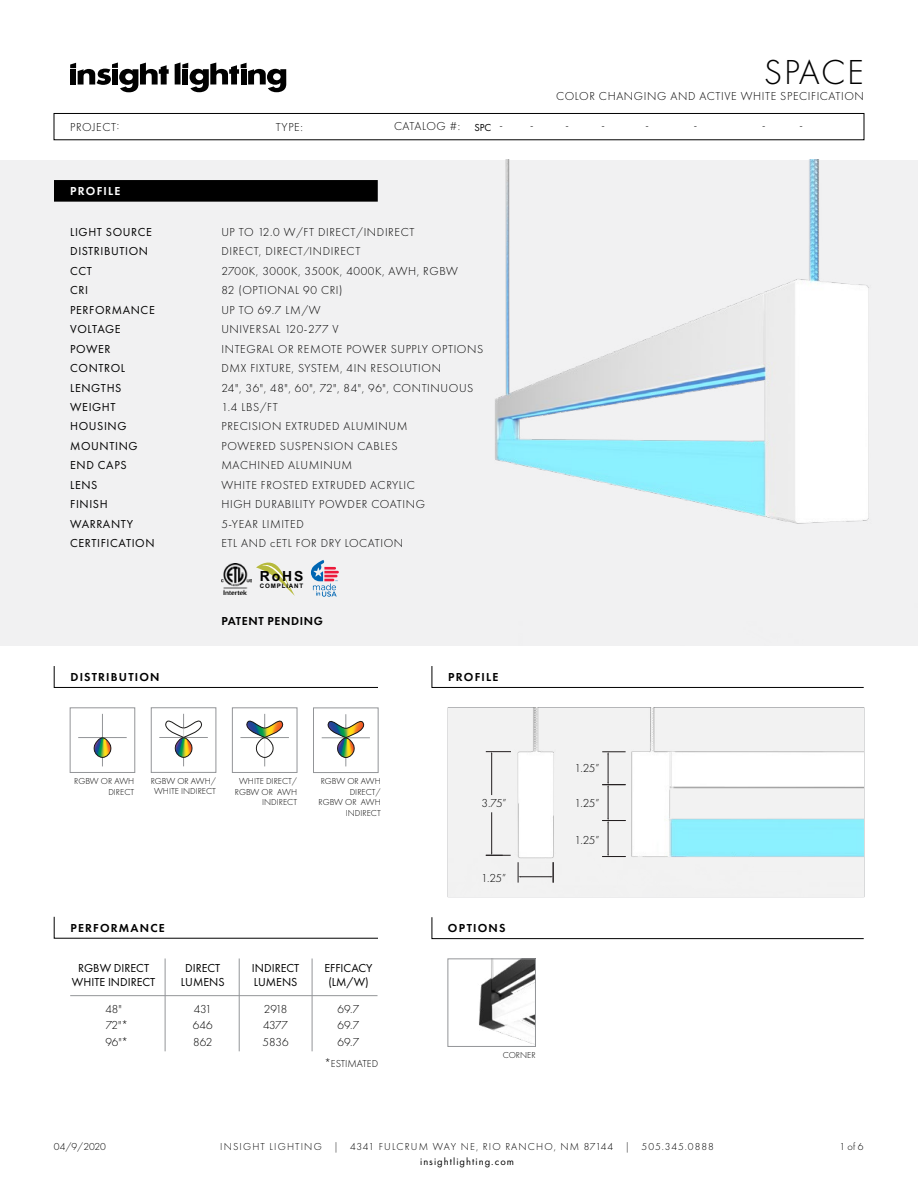
<style>
.page{position:relative;width:918px;height:1188px;background:#fff}
.page>*{position:absolute;margin:0;border:0;box-sizing:border-box;transform-origin:0 0}
.t1{font:300 36px "Futura PT";letter-spacing:.04em;color:#000}
.t2{font:700 13.95px "Arial";color:#000}
.t3{font:300 12px/16.2px "Futura PT";letter-spacing:.05em;color:#000}
.t4{font:12px/19.5px "Futura PT";letter-spacing:.05em;color:#000}
.t5{font:12px/14.4px "Futura PT";color:#000;text-align:center}
.t6{font:600 12px "Futura PT";letter-spacing:.1em;color:#000}
.t7{font:300 12px "Futura PT";letter-spacing:.025em;color:#000}
.t8{font:600 12px "Futura PT";letter-spacing:.05em;color:#000}
.t9{font:600 12px "Futura PT";letter-spacing:.1em;color:#fff}
.t10{font:300 11.25px "Futura PT";color:#000}
.t11{font:300 10.5px "Futura PT";letter-spacing:.1em;color:#000}
.t12{font:10.5px "Futura PT";letter-spacing:.1em;color:#000}
.t13{font:300 10.5px "Futura PT";color:#000}
.t14{font:300 9px/10.8px "Futura PT";color:#000;text-align:right}
.t15{font:700 6.15px "Arial";letter-spacing:.13em;color:#000}
.s1{font-weight:400;font-size:10.5px}
.s2{font-size:11.25px}
.s3{font-size:9.6px}
.s4{font-size:12px}
</style>
<div class="page">
<svg style="left:70px;top:63px;width:99px;height:29px"></svg>
<svg style="left:175px;top:62px;width:111px;height:30px"></svg>
<div style="left:54px;top:113px;width:810px;height:27px;border:1px solid #000"></div>
<img style="left:448px;top:708px;width:416px;height:189px">
<div style="left:0;top:160px;width:918px;height:486px;background:#f1f1f2"></div>
<svg style="left:311px;top:560px;width:28px;height:37px"></svg>
<img style="left:221px;top:563px;width:30px;height:32px">
<svg style="left:256px;top:563px;width:39px;height:33px"></svg>
<hr style="left:102px;top:714px;width:1px;height:52px;background:#939598">
<hr style="left:78px;top:737px;width:49px;height:1px;background:#939598">
<svg style="left:94px;top:737px;width:18px;height:21px"></svg>
<div style="left:70px;top:708px;width:65px;height:65px;border:1px solid #939598"></div>
<hr style="left:264px;top:714px;width:1px;height:52px;background:#939598">
<hr style="left:240px;top:737px;width:49px;height:1px;background:#939598">
<svg style="left:246px;top:717px;width:38px;height:41px"></svg>
<div style="left:232px;top:708px;width:65px;height:65px;border:1px solid #939598"></div>
<svg style="left:54px;top:180px;width:324px;height:22px;background:#040404"></svg>
<svg style="left:54px;top:666px;width:324px;height:22px"></svg>
<svg style="left:432px;top:666px;width:432px;height:22px"></svg>
<img style="left:495px;top:160px;width:374px;height:364px">
<svg style="left:432px;top:917px;width:432px;height:22px"></svg>
<hr style="left:183px;top:714px;width:1px;height:52px;background:#939598">
<hr style="left:159px;top:737px;width:49px;height:1px;background:#939598">
<svg style="left:165px;top:720px;width:37px;height:38px"></svg>
<div style="left:151px;top:708px;width:65px;height:64px;border:1px solid #939598"></div>
<hr style="left:165px;top:959px;width:1px;height:92px;background:#939598">
<hr style="left:312px;top:959px;width:1px;height:92px;background:#939598">
<hr style="left:239px;top:959px;width:1px;height:92px;background:#939598">
<hr style="left:70px;top:995px;width:308px;height:1px;background:#939598">
<svg style="left:54px;top:916px;width:324px;height:23px"></svg>
<hr style="left:346px;top:714px;width:1px;height:52px;background:#939598">
<hr style="left:322px;top:738px;width:48px;height:1px;background:#939598">
<svg style="left:325px;top:718px;width:41px;height:40px"></svg>
<div style="left:313px;top:708px;width:65px;height:65px;border:1px solid #939598"></div>
<img style="left:479px;top:961px;width:55px;height:83px">
<div style="left:448px;top:959px;width:88px;height:88px;border:1px solid #939598"></div>
<h1 class="t1" style="left:764px;top:52px;width:102px">SPACE</h1>
<p class="t3" style="left:556px;top:88px;width:309px">COLOR CHANGING AND ACTIVE WHITE SPECIFICATION</p>
<p class="t3" style="left:70px;top:119px;width:50px">PROJECT:</p>
<p class="t3" style="left:276px;top:119px;width:29px">TYPE:</p>
<p class="t7" style="left:394px;top:120px;width:110px">CATALOG #: <span class="s1">SPC</span> <span class="s2">-</span></p>
<p class="t10" style="left:530px;top:119px;width:5px">-</p>
<p class="t10" style="left:565px;top:119px;width:5px">-</p>
<p class="t10" style="left:602px;top:119px;width:5px">-</p>
<p class="t10" style="left:645px;top:119px;width:5px">-</p>
<p class="t10" style="left:694px;top:119px;width:5px">-</p>
<p class="t10" style="left:762px;top:119px;width:5px">-</p>
<p class="t10" style="left:799px;top:119px;width:5px">-</p>
<p class="t9" style="left:70px;top:184px;width:52px">PROFILE</p>
<p class="t4" style="left:70px;top:222px;width:83px">LIGHT SOURCE</p>
<p class="t4" style="left:70px;top:261px;width:23px">CCT</p>
<p class="t4" style="left:70px;top:242px;width:79px">DISTRIBUTION</p>
<p class="t4" style="left:70px;top:281px;width:19px">CRI</p>
<p class="t3" style="left:221px;top:224px;width:195px">UP TO 12.0 W/FT DIRECT/INDIRECT</p>
<p class="t3" style="left:221px;top:263px;width:238px">2700K, 3000K, 3500K, 4000K, AWH, RGBW</p>
<p class="t3" style="left:221px;top:243px;width:140px">DIRECT, DIRECT<span class="s3">/</span>INDIRECT</p>
<p class="t3" style="left:221px;top:282px;width:123px">82 (OPTIONAL 90 CRI)</p>
<p class="t4" style="left:70px;top:300px;width:86px">PERFORMANCE</p>
<p class="t3" style="left:221px;top:302px;width:101px">UP TO 69.7 LM/W</p>
<p class="t4" style="left:70px;top:319px;width:52px">VOLTAGE</p>
<p class="t3" style="left:221px;top:321px;width:119px">UNIVERSAL 120-277 V</p>
<p class="t4" style="left:70px;top:339px;width:42px">POWER</p>
<p class="t3" style="left:221px;top:341px;width:263px">INTEGRAL OR REMOTE POWER SUPPLY OPTIONS</p>
<p class="t4" style="left:70px;top:358px;width:57px">CONTROL</p>
<p class="t3" style="left:221px;top:360px;width:221px">DMX FIXTURE, SYSTEM, 4IN RESOLUTION</p>
<p class="t4" style="left:70px;top:378px;width:53px">LENGTHS</p>
<p class="t3" style="left:221px;top:380px;width:254px">24", 36", 48", 60", 72", 84", 96", CONTINUOUS</p>
<p class="t4" style="left:70px;top:397px;width:47px">WEIGHT</p>
<p class="t3" style="left:221px;top:399px;width:58px">1.4 LBS/FT</p>
<p class="t4" style="left:70px;top:417px;width:58px">HOUSING</p>
<p class="t3" style="left:221px;top:418px;width:188px">PRECISION EXTRUDED ALUMINUM</p>
<p class="t4" style="left:70px;top:436px;width:69px">MOUNTING<br>END CAPS</p>
<p class="t3" style="left:221px;top:436px;width:195px;line-height:19.5px">POWERED SUSPENSION CABLES<br>MACHINED ALUMINUM<br>WHITE FROSTED EXTRUDED ACRYLIC</p>
<p class="t4" style="left:70px;top:475px;width:29px">LENS</p>
<p class="t4" style="left:70px;top:514px;width:64px">WARRANTY</p>
<p class="t3" style="left:221px;top:514px;width:183px;line-height:19.5px">5-YEAR LIMITED<br>ETL AND cETL FOR DRY LOCATION</p>
<p class="t4" style="left:70px;top:494px;width:39px">FINISH</p>
<p class="t3" style="left:221px;top:496px;width:205px">HIGH DURABILITY POWDER COATING</p>
<p class="t4" style="left:70px;top:533px;width:86px">CERTIFICATION</p>
<p class="t2" style="left:260px;top:566px;width:45px">RoHS</p>
<p class="t15" style="left:260px;top:582px;width:45px">COMPLIANT</p>
<p class="t8" style="left:221px;top:613px;width:103px">PATENT PENDING</p>
<p class="t6" style="left:70px;top:670px;width:91px">DISTRIBUTION</p>
<p class="t6" style="left:448px;top:670px;width:52px">PROFILE</p>
<p class="t14" style="left:151px;top:775px;width:67px;text-align:center">RGBW OR AWH/<br>WHITE INDIRECT</p>
<p class="t14" style="left:74px;top:775px;width:62px">RGBW OR AWH<br>DIRECT</p>
<p class="t14" style="left:235px;top:775px;width:64px">WHITE DIRECT/<br>RGBW OR AWH<br>INDIRECT</p>
<p class="t14" style="left:319px;top:775px;width:64px">RGBW OR AWH<br>DIRECT/<br>RGBW OR AWH<br>INDIRECT</p>
<p class="t6" style="left:70px;top:921px;width:96px">PERFORMANCE</p>
<p class="t5" style="left:72px;top:961px;width:85px">RGBW DIRECT<br>WHITE INDIRECT</p>
<p class="t3" style="left:105px;top:1001px;width:24px">48"<br>72"*<br>96"*</p>
<p class="t5" style="left:181px;top:961px;width:45px">DIRECT<br>LUMENS</p>
<p class="t3" style="left:193px;top:1001px;width:21px;text-align:justify">431<br>646<br>862</p>
<p class="t5" style="left:252px;top:961px;width:49px;text-align:left">INDIRECT<br>LUMENS</p>
<p class="t3" style="left:263px;top:1001px;width:28px;text-align:justify">2918<br>4377<br>5836</p>
<p class="t5" style="left:324px;top:961px;width:50px">EFFICACY (LM/W)</p>
<p class="t3" style="left:338px;top:1001px;width:23px;text-align:justify">69.7<br>69.7<br>69.7</p>
<p class="t13" style="left:324px;top:1058px;width:55px"><span class="s4">*</span>ESTIMATED</p>
<p class="t3" style="left:482px;top:795px;width:27px">3.75”</p>
<p class="t3" style="left:481px;top:870px;width:26px">1.25”</p>
<p class="t6" style="left:448px;top:921px;width:59px">OPTIONS</p>
<p class="t14" style="left:503px;top:1050px;width:34px">CORNER</p>
<p class="t3" style="left:575px;top:760px;width:26px">1.25”</p>
<p class="t3" style="left:575px;top:795px;width:26px">1.25”</p>
<p class="t3" style="left:575px;top:832px;width:26px">1.25”</p>
<p class="t11" style="left:220px;top:1141px;width:495px">INSIGHT LIGHTING | 4341 FULCRUM WAY NE, RIO RANCHO, NM 87144 | 505.345.0888</p>
<p class="t12" style="left:420px;top:1156px;width:96px">insightlighting.com</p>
<p class="t11" style="left:54px;top:1140px;width:53px">04/9/2020</p>
<p class="t11" style="left:839px;top:1140px;width:26px">1 of 6</p>
</div>
